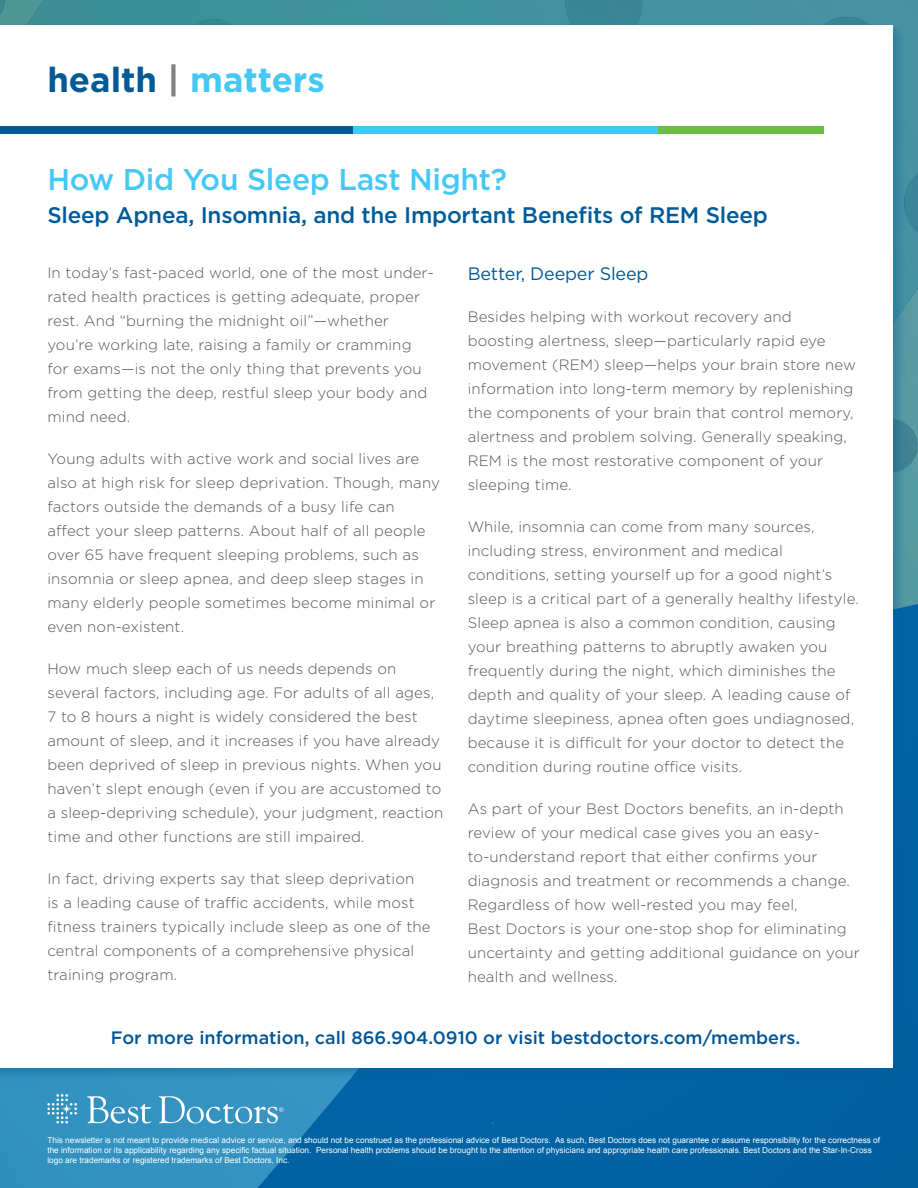
<style>
.page{position:relative;width:918px;height:1188px;background:#fff}
.page>*{position:absolute;margin:0;border:0;box-sizing:border-box;transform-origin:0 0}
.t1{font:700 34.65px "Gotham";color:#45c8f4}
.t2{font:500 30px "Gotham";letter-spacing:-.01em;color:#45c8f4}
.t3{font:500 22.5px "Gotham";letter-spacing:-.01em;color:#005a97}
.t4{font:500 18px "Gotham";color:#005595}
.t5{font:18px "Gotham";letter-spacing:-.01em;color:#005a97}
.t6{font:300 15px/24px "Gotham";letter-spacing:.01em;color:#545557}
.t7{font:8.25px/9.9px "Arial";color:#fff}
.s1{color:#005a97}
.s2{color:#808285}
</style>
<div class="page">
<div style="left:665px;top:656px;width:253px;height:532px;background:#0061a1"></div>
<img style="left:907px;top:336px;width:11px;height:320px">
<div style="left:93px;top:0;width:383px;height:23px;background:#3e919a"></div>
<img style="left:476px;top:0;width:442px;height:331px">
<img style="left:856px;top:0;width:62px;height:1px">
<img style="left:0;top:1082px;width:665px;height:106px">
<div style="left:0;top:23px;width:907px;height:1059px;background:#005a97;opacity:.35"></div>
<div style="left:0;top:25px;width:892px;height:1042px;background:#fff"></div>
<svg style="left:87px;top:1096px;width:197px;height:27px;background:#5ca8cd"></svg>
<svg style="left:47px;top:1094px;width:30px;height:30px"></svg>
<div style="left:0;top:126px;width:357px;height:8px;background:#005a97"></div>
<div style="left:354px;top:126px;width:306px;height:8px;background:#45c8f4"></div>
<div style="left:658px;top:126px;width:165px;height:8px;background:#6ebe44"></div>
<h1 class="t1" style="left:47px;top:57px;width:279px"><span class="s1">health</span> <span class="s2">|</span> matters</h1>
<h2 class="t2" style="left:47px;top:160px;width:461px">How Did You Sleep Last Night?</h2>
<h3 class="t3" style="left:47px;top:201px;width:722px">Sleep Apnea, Insomnia, and the Important Benefits of REM Sleep</h3>
<p class="t6" style="left:47px;top:260px;width:388px">In today’s fast-paced world, one of the most under&shy;rated health practices is getting adequate, proper rest. And “burning the midnight oil”—whether you’re working late, raising a family or cramming for exams—is not the only thing that prevents you from getting the deep, restful sleep your body and mind need.</p>
<p class="t6" style="left:47px;top:446px;width:394px">Young adults with active work and social lives are also at high risk for sleep deprivation. Though, many factors outside the demands of a busy life can affect your sleep patterns. About half of all people over 65 have frequent sleeping problems, such as insomnia or sleep apnea, and deep sleep stages in many elderly people sometimes become minimal or even non-existent.</p>
<p class="t6" style="left:47px;top:656px;width:398px">How much sleep each of us needs depends on several factors, including age. For adults of all ages, 7 to 8 hours a night is widely considered the best amount of sleep, and it increases if you have already been deprived of sleep in previous nights. When you haven’t slept enough (even if you are accustomed to a sleep-depriving schedule), your judgment, reaction time and other functions are still impaired.</p>
<p class="t6" style="left:47px;top:866px;width:385px">In fact, driving experts say that sleep deprivation<br>is a leading cause of traffic accidents, while most fitness trainers typically include sleep as one of the central components of a comprehensive physical training program.</p>
<p class="t5" style="left:468px;top:263px;width:182px">Better, Deeper Sleep</p>
<p class="t6" style="left:468px;top:305px;width:390px">Besides helping with workout recovery and boosting alertness, sleep—particularly rapid eye movement (REM) sleep—helps your brain store new information into long-term memory by replenishing the components of your brain that control memory, alertness and problem solving. Generally speaking, REM is the most restorative component of your sleeping time.</p>
<p class="t6" style="left:468px;top:515px;width:393px">While, insomnia can come from many sources, including stress, environment and medical conditions, setting yourself up for a good night’s sleep is a critical part of a generally healthy lifestyle.<br>Sleep apnea is also a common condition, causing your breathing patterns to abruptly awaken you frequently during the night, which diminishes the depth and quality of your sleep. A leading cause of daytime sleepiness, apnea often goes undiagnosed, because it is difficult for your doctor to detect the condition during routine office visits.</p>
<p class="t6" style="left:468px;top:797px;width:394px">As part of your Best Doctors benefits, an in-depth review of your medical case gives you an easy&shy;to-understand report that either confirms your diagnosis and treatment or recommends a change.<br>Regardless of how well-rested you may feel,<br>Best Doctors is your one-stop shop for eliminating uncertainty and getting additional guidance on your health and wellness.</p>
<p class="t4" style="left:111px;top:1026px;width:691px">For more information, call 866.904.0910 or visit bestdoctors.com/members.</p>
<p class="t7" style="left:47px;top:1135px;width:834px">This newsletter is not meant to provide medical advice or service, and should not be construed as the professional advice of Best Doctors. As such, Best Doctors does not guarantee or assume responsibility for the correctness of the information or its applicability regarding any specific factual situation. Personal health problems should be brought to the attention of physicians and appropriate health care professionals. Best Doctors and the Star-In-Cross logo are trademarks or registered trademarks of Best Doctors, Inc.</p>
</div>
